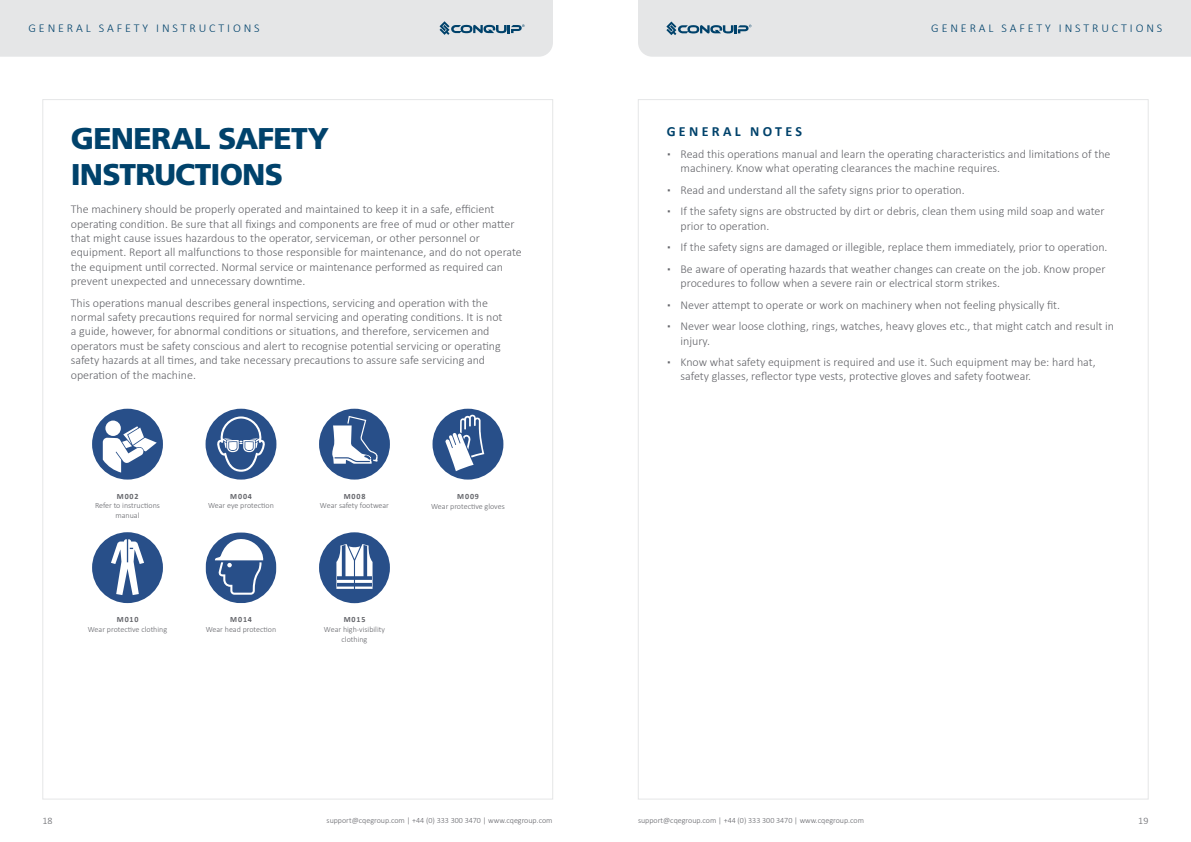
<style>
.page{position:relative;width:1191px;height:842px;background:#fff}
.page>*{position:absolute;margin:0;border:0;box-sizing:border-box;transform-origin:0 0}
.t1{font:900 30px/36px "Frutiger LT Std";letter-spacing:-.025em;color:#00426b}
.t2{font:700 14px "Calibri";letter-spacing:.24em;color:#00426b}
.t3{font:300 12px/14.4px "Calibri";color:#636469}
.t4{font:300 12px "Calibri";letter-spacing:.24em;color:#00426b}
.t5{font:300 10px "Calibri";color:#636469}
.t6{font:300 8px/9.6px "Calibri";color:#636469;text-align:center}
.t7{font:700 8px "Calibri";letter-spacing:.1em;color:#636469}
</style>
<div class="page">
<div style="left:0;top:0;width:553px;height:57px;background:#e5e6e7"></div>
<div style="left:638px;top:0;width:553px;height:57px;background:#e5e6e7"></div>
<div style="left:92px;top:409px;width:71px;height:71px;background:#284f89;border-radius:50%"></div>
<svg style="left:103px;top:420px;width:54px;height:53px"></svg>
<div style="left:205px;top:409px;width:71px;height:71px;background:#284f89;border-radius:50%"></div>
<svg style="left:216px;top:416px;width:50px;height:56px"></svg>
<div style="left:319px;top:409px;width:71px;height:71px;background:#284f89;border-radius:50%"></div>
<svg style="left:332px;top:416px;width:47px;height:48px"></svg>
<div style="left:432px;top:409px;width:71px;height:71px;background:#284f89;border-radius:50%"></div>
<svg style="left:445px;top:415px;width:39px;height:56px"></svg>
<div style="left:92px;top:532px;width:71px;height:71px;background:#284f89;border-radius:50%"></div>
<svg style="left:111px;top:539px;width:33px;height:56px"></svg>
<svg style="left:205px;top:532px;width:71px;height:71px"></svg>
<div style="left:319px;top:532px;width:71px;height:71px;background:#284f89;border-radius:50%"></div>
<svg style="left:336px;top:544px;width:36px;height:45px"></svg>
<p class="t4" style="left:29px;top:21px;width:233px">GENERAL SAFETY INSTRUCTIONS</p>
<p class="t4" style="left:931px;top:21px;width:233px">GENERAL SAFETY INSTRUCTIONS</p>
<h1 class="t1" style="left:71px;top:120px;width:260px">GENERAL SAFETY<br>INSTRUCTIONS</h1>
<p class="t3" style="left:71px;top:202px;width:452px">The machinery should be properly operated and maintained to keep it in a safe, efficient operating condition. Be sure that all fixings and components are free of mud or other matter that might cause issues hazardous to the operator, serviceman, or other personnel or equipment. Report all malfunctions to those responsible for maintenance, and do not operate the equipment until corrected. Normal service or maintenance performed as required can prevent unexpected and unnecessary downtime.</p>
<p class="t3" style="left:71px;top:295px;width:433px">This operations manual describes general inspections, servicing and operation with the normal safety precautions required for normal servicing and operating conditions. It is not a guide, however, for abnormal conditions or situations, and therefore, servicemen and operators must be safety conscious and alert to recognise potential servicing or operating safety hazards at all times, and take necessary precautions to assure safe servicing and operation of the machine.</p>
<p class="t7" style="left:117px;top:490px;width:23px">M002</p>
<p class="t6" style="left:95px;top:501px;width:66px">Refer to instructions manual</p>
<p class="t7" style="left:230px;top:490px;width:23px">M004</p>
<p class="t6" style="left:208px;top:501px;width:67px">Wear eye protection</p>
<p class="t7" style="left:117px;top:614px;width:23px">M010</p>
<p class="t6" style="left:88px;top:624px;width:81px">Wear protective clothing</p>
<p class="t7" style="left:230px;top:614px;width:23px">M014</p>
<p class="t6" style="left:206px;top:624px;width:72px">Wear head protection</p>
<p class="t7" style="left:344px;top:490px;width:23px">M008</p>
<p class="t6" style="left:320px;top:501px;width:71px">Wear safety footwear</p>
<p class="t7" style="left:457px;top:491px;width:23px">M009</p>
<p class="t6" style="left:431px;top:501px;width:75px">Wear protective gloves</p>
<p class="t7" style="left:344px;top:614px;width:23px">M015</p>
<p class="t6" style="left:324px;top:624px;width:63px">Wear high-visibility clothing</p>
<p class="t2" style="left:666px;top:122px;width:137px">GENERAL NOTES</p>
<p class="t3" style="left:680px;top:147px;width:431px;text-indent:-14px">▪ Read this operations manual and learn the operating characteristics and limitations of the machinery. Know what operating clearances the machine requires.</p>
<p class="t3" style="left:666px;top:183px;width:300px">▪ Read and understand all the safety signs prior to operation.</p>
<p class="t3" style="left:680px;top:204px;width:425px;text-indent:-14px">▪ If the safety signs are obstructed by dirt or debris, clean them using mild soap and water prior to operation.</p>
<p class="t3" style="left:666px;top:240px;width:442px">▪ If the safety signs are damaged or illegible, replace them immediately, prior to operation.</p>
<p class="t3" style="left:680px;top:261px;width:426px;text-indent:-14px">▪ Be aware of operating hazards that weather changes can create on the job. Know proper procedures to follow when a severe rain or electrical storm strikes.</p>
<p class="t3" style="left:666px;top:297px;width:395px">▪ Never attempt to operate or work on machinery when not feeling physically fit.</p>
<p class="t3" style="left:680px;top:319px;width:435px;text-indent:-14px">▪ Never wear loose clothing, rings, watches, heavy gloves etc., that might catch and result in injury.</p>
<p class="t3" style="left:680px;top:355px;width:416px;text-indent:-14px">▪ Know what safety equipment is required and use it. Such equipment may be: hard hat, safety glasses, reflector type vests, protective gloves and safety footwear.</p>
<p class="t5" style="left:43px;top:814px;width:12px">18</p>
<p class="t6" style="left:326px;top:816px;width:227px">support@cqegroup.com | +44 (0) 333 300 3470 | www.cqegroup.com</p>
<p class="t6" style="left:638px;top:816px;width:227px">support@cqegroup.com | +44 (0) 333 300 3470 | www.cqegroup.com</p>
<p class="t5" style="left:1138px;top:814px;width:12px">19</p>
</div>
